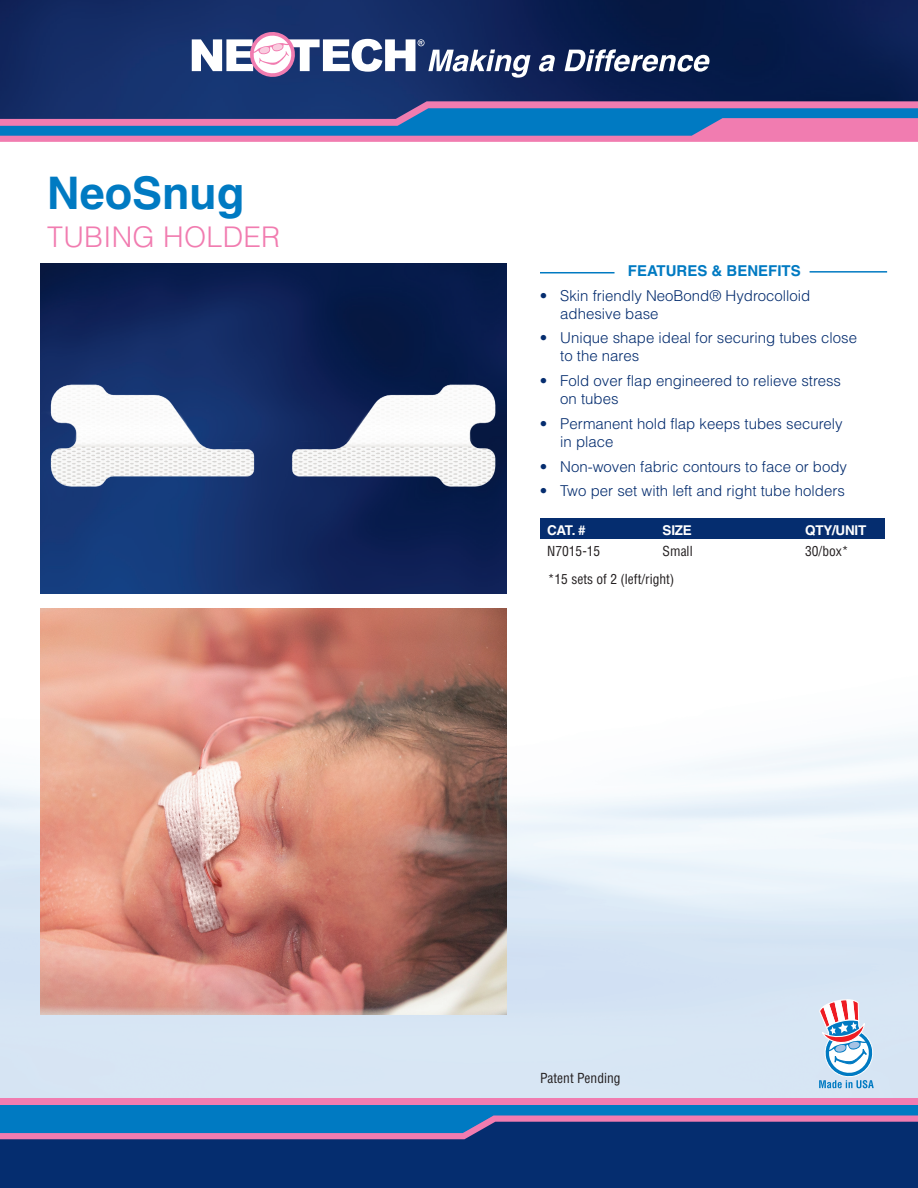
<style>
.page{position:relative;width:918px;height:1188px;background:#fff}
.page>*{position:absolute;margin:0;border:0;box-sizing:border-box;transform-origin:0 0}
.t1{font:700 45px "Helvetica LT Pro";color:#007ac2}
.t2{font:300 28.5px "Helvetica LT Pro";letter-spacing:.01em;color:#f17cb0}
.t3{font:300 15px/18px "Helvetica LT Pro";color:#052d6f}
.t4{font:700 15px "Helvetica LT Pro";color:#007ac2}
.t5{font:condensed 13.5px "Helvetica LT Pro";color:#231f20}
.t6{font:700 13.5px "Helvetica LT Pro";letter-spacing:-.02em;color:#fff}
</style>
<div class="page">
<img style="left:0;top:457px;width:918px;height:642px">
<img style="left:40px;top:263px;width:466px;height:331px">
<img style="left:40px;top:608px;width:466px;height:407px">
<div style="left:0;top:1116px;width:918px;height:72px;background:#052d6f"></div>
<svg style="left:0;top:1105px;width:918px;height:34px"></svg>
<div style="left:0;top:1099px;width:918px;height:6px;background:#f17cb0"></div>
<hr style="left:540px;top:272px;width:75px;height:1px;background:#007ac2">
<hr style="left:810px;top:271px;width:77px;height:2px;background:#007ac2">
<img style="left:0;top:0;width:918px;height:101px">
<svg style="left:0;top:101px;width:918px;height:41px;background:#696caa"></svg>
<svg style="left:539px;top:55px;width:16px;height:17px"></svg>
<svg style="left:565px;top:49px;width:145px;height:23px"></svg>
<svg style="left:192px;top:32px;width:339px;height:46px"></svg>
<div style="left:540px;top:518px;width:345px;height:21px;background:#052d6f"></div>
<div style="left:540px;top:539px;width:345px;height:22px;background:#fff"></div>
<svg style="left:819px;top:999px;width:55px;height:89px"></svg>
<h1 class="t1" style="left:47px;top:166px;width:199px">NeoSnug</h1>
<h2 class="t2" style="left:47px;top:219px;width:235px">TUBING HOLDER</h2>
<p class="t4" style="left:628px;top:262px;width:174px">FEATURES &amp; BENEFITS</p>
<p class="t3" style="left:560px;top:286px;width:252px;text-indent:-20px">• Skin friendly NeoBond® Hydrocolloid adhesive base</p>
<p class="t3" style="left:560px;top:329px;width:298px;text-indent:-20px">• Unique shape ideal for securing tubes close to the nares</p>
<p class="t3" style="left:560px;top:372px;width:282px;text-indent:-20px">• Fold over flap engineered to relieve stress on tubes</p>
<p class="t3" style="left:560px;top:414px;width:284px;text-indent:-20px">• Permanent hold flap keeps tubes securely in place</p>
<p class="t3" style="left:540px;top:457px;width:309px">• Non-woven fabric contours to face or body</p>
<p class="t3" style="left:540px;top:482px;width:306px">• Two per set with left and right tube holders</p>
<p class="t6" style="left:547px;top:522px;width:40px">CAT. #</p>
<p class="t6" style="left:663px;top:522px;width:31px">SIZE</p>
<p class="t6" style="left:805px;top:522px;width:63px">QTY/UNIT</p>
<p class="t5" style="left:547px;top:543px;width:55px">N7015-15</p>
<p class="t5" style="left:663px;top:543px;width:32px">Small</p>
<p class="t5" style="left:805px;top:543px;width:45px">30/box*</p>
<p class="t5" style="left:548px;top:571px;width:128px">*15 sets of 2 (left/right)</p>
<p class="t5" style="left:540px;top:1070px;width:82px">Patent Pending</p>
</div>
